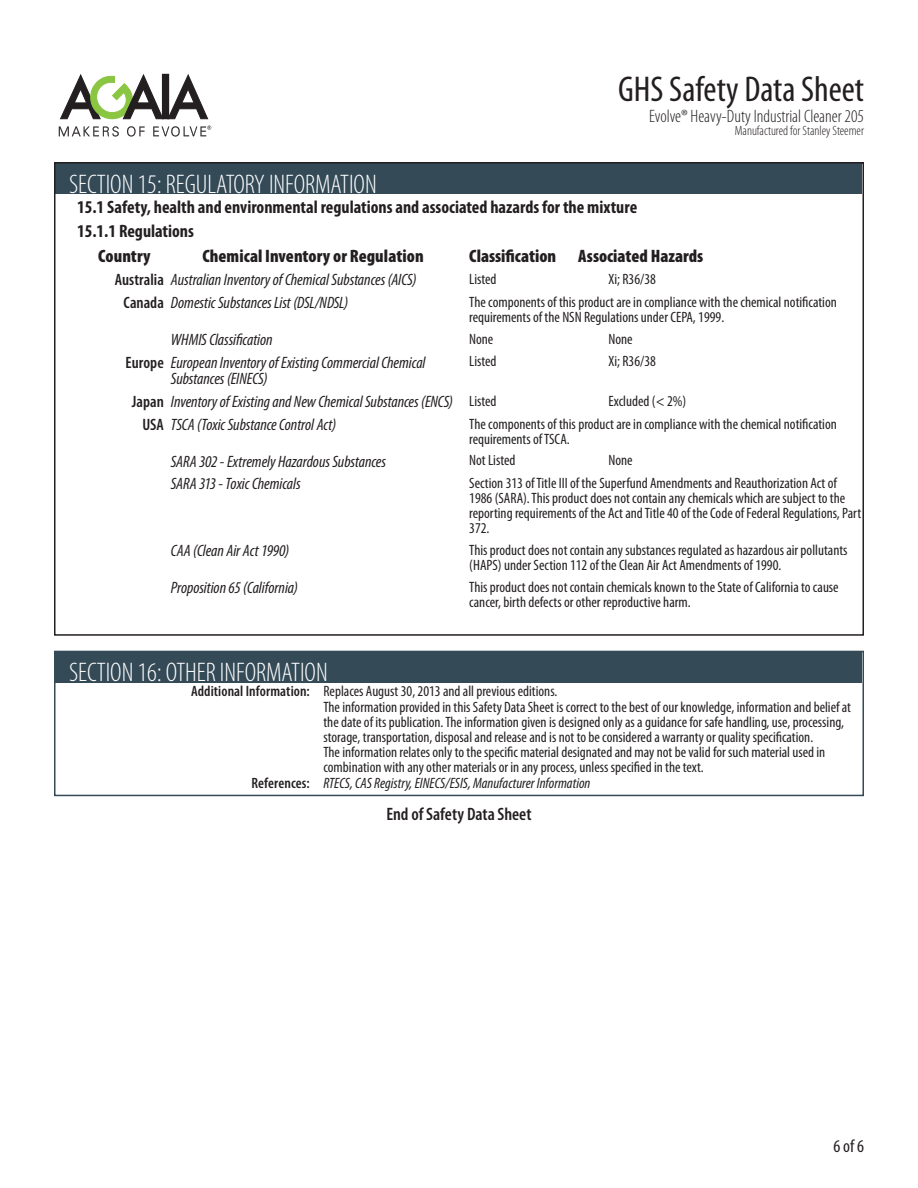
<style>
.page{position:relative;width:918px;height:1188px;background:#fff}
.page>*{position:absolute;margin:0;border:0;box-sizing:border-box;transform-origin:0 0}
.t1{font:condensed 36px "Myriad Pro";color:#231f20}
.t2{font:300 condensed 27px "Myriad Pro";color:#fff}
.t3{font:700 condensed 18px/24.2px "Myriad Pro";color:#231f20}
.t4{font:900 condensed 18px "Myriad Pro";color:#231f20}
.t5{font:300 condensed 18px "Myriad Pro";color:#231f20}
.t6{font:600 condensed 18px "Myriad Pro";color:#231f20}
.t7{font:condensed 18px "Myriad Pro";color:#231f20}
.t8{font:italic condensed 16.5px/16.5px "Myriad Pro";letter-spacing:-.005em;color:#231f20}
.t9{font:condensed 15px/15px "Myriad Pro";color:#231f20}
.t10{font:italic condensed 15px "Myriad Pro";color:#231f20}
.t11{font:300 condensed 13.5px "Myriad Pro";color:#231f20}
.s1{font-weight:600;font-style:normal}
.s2{font-style:normal;font-size:15px}
.s3{font-weight:600}
</style>
<div class="page">
<svg style="left:60px;top:74px;width:148px;height:45px"></svg>
<svg style="left:59px;top:126px;width:60px;height:11px"></svg>
<svg style="left:127px;top:126px;width:18px;height:11px"></svg>
<svg style="left:153px;top:126px;width:58px;height:11px"></svg>
<div style="left:56px;top:164px;width:806px;height:30px;background:#344a57"></div>
<div style="left:56px;top:652px;width:806px;height:31px;background:#344a57"></div>
<div style="left:54px;top:651px;width:810px;height:145px;border:2px solid #344a57"></div>
<h1 class="t1" style="left:618px;top:67px;width:247px">GHS Safety Data Sheet</h1>
<p class="t5" style="left:649px;top:105px;width:216px">Evolve® Heavy-Duty Industrial Cleaner 205</p>
<p class="t11" style="left:735px;top:123px;width:131px">Manufactured for Stanley Steemer</p>
<h2 class="t2" style="left:69px;top:168px;width:309px">SECTION 15: REGULATORY INFORMATION</h2>
<p class="t3" style="left:77px;top:195px;width:562px">15.1 Safety, health and environmental regulations and associated hazards for the mixture<br>15.1.1 Regulations</p>
<p class="t4" style="left:98px;top:245px;width:54px">Country</p>
<p class="t4" style="left:203px;top:245px;width:223px">Chemical Inventory or Regulation</p>
<p class="t4" style="left:469px;top:245px;width:235px">Classification Associated Hazards</p>
<p class="t8" style="left:115px;top:271px;width:303px"><span class="s1">Australia</span> Australian Inventory of Chemical Substances (AICS)</p>
<p class="t9" style="left:469px;top:271px;width:29px">Listed</p>
<p class="t9" style="left:609px;top:271px;width:49px">Xi; R36/38</p>
<p class="t8" style="left:124px;top:294px;width:226px"><span class="s1">Canada</span> Domestic Substances List (DSL/NDSL)</p>
<p class="t9" style="left:469px;top:294px;width:369px">The components of this product are in compliance with the chemical notification requirements of the NSN Regulations under CEPA, 1999.</p>
<p class="t8" style="left:171px;top:331px;width:103px">WHMIS Classification</p>
<p class="t9" style="left:469px;top:331px;width:26px">None</p>
<p class="t9" style="left:609px;top:331px;width:26px">None</p>
<p class="t8" style="left:171px;top:354px;width:256px;text-indent:-45px"><span class="s1">Europe</span> European Inventory of Existing Commercial Chemical<br>Substances (EINECS)</p>
<p class="t9" style="left:469px;top:354px;width:29px">Listed</p>
<p class="t9" style="left:609px;top:354px;width:49px">Xi; R36/38</p>
<p class="t8" style="left:132px;top:393px;width:366px"><span class="s1">Japan</span> Inventory of Existing and New Chemical Substances (ENCS) <span class="s2">Listed</span></p>
<p class="t9" style="left:609px;top:393px;width:79px">Excluded (&lt; 2%)</p>
<p class="t8" style="left:143px;top:416px;width:195px"><span class="s1">USA</span> TSCA (Toxic Substance Control Act)</p>
<p class="t9" style="left:469px;top:416px;width:369px">The components of this product are in compliance with the chemical notification requirements of TSCA.</p>
<p class="t8" style="left:171px;top:453px;width:217px">SARA 302 - Extremely Hazardous Substances</p>
<p class="t9" style="left:469px;top:453px;width:48px">Not Listed</p>
<p class="t9" style="left:609px;top:453px;width:26px">None</p>
<p class="t8" style="left:171px;top:476px;width:131px">SARA 313 - Toxic Chemicals</p>
<p class="t9" style="left:469px;top:476px;width:393px">Section 313 of Title III of the Superfund Amendments and Reauthorization Act of 1986 (SARA). This product does not contain any chemicals which are subject to the reporting requirements of the Act and Title 40 of the Code of Federal Regulations, Part 372.</p>
<p class="t8" style="left:171px;top:542px;width:120px">CAA (Clean Air Act 1990)</p>
<p class="t9" style="left:469px;top:542px;width:380px">This product does not contain any substances regulated as hazardous air pollutants (HAPS) under Section 112 of the Clean Air Act Amendments of 1990.</p>
<p class="t8" style="left:171px;top:579px;width:128px">Proposition 65 (California)</p>
<p class="t9" style="left:469px;top:579px;width:371px">This product does not contain chemicals known to the State of California to cause cancer, birth defects or other reproductive harm.</p>
<h2 class="t2" style="left:69px;top:657px;width:260px">SECTION 16: OTHER INFORMATION</h2>
<p class="t9" style="left:323px;top:682px;width:529px;line-height:16.5px;text-indent:-132px"><span class="s3">Additional Information:</span> Replaces August 30, 2013 and all previous editions.<br>The information provided in this Safety Data Sheet is correct to the best of our knowledge, information and belief at</p>
<p class="t9" style="left:323px;top:715px;width:522px">the date of its publication. The information given is designed only as a guidance for safe handling, use, processing,</p>
<p class="t9" style="left:323px;top:730px;width:491px">storage, transportation, disposal and release and is not to be considered a warranty or quality specification.</p>
<p class="t9" style="left:323px;top:745px;width:503px">The information relates only to the specific material designated and may not be valid for such material used in</p>
<p class="t9" style="left:323px;top:760px;width:382px">combination with any other materials or in any process, unless specified in the text.</p>
<p class="t10" style="left:251px;top:774px;width:340px"><span class="s1">References:</span> RTECS, CAS Registry, EINECS/ESIS, Manufacturer Information</p>
<p class="t6" style="left:386px;top:803px;width:147px">End of Safety Data Sheet</p>
<p class="t7" style="left:833px;top:1135px;width:32px">6 of 6</p>
</div>
